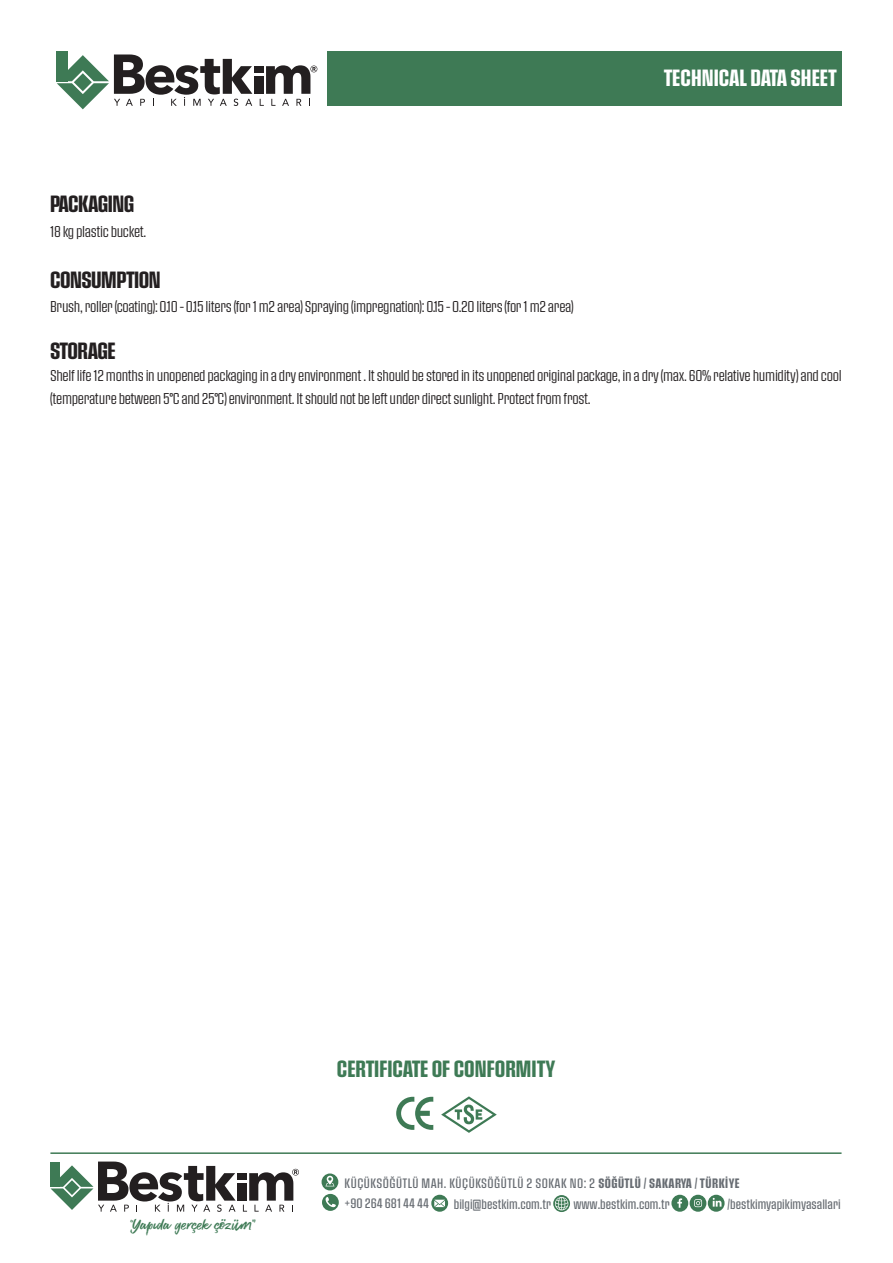
<style>
.page{position:relative;width:893px;height:1263px;background:#fff}
.page>*{position:absolute;margin:0;border:0;box-sizing:border-box;transform-origin:0 0}
.t1{font:22.5px "Pressio No.44";letter-spacing:-.025em;color:#231f20;scale:.94 1}
.t2{font:22.5px "Pressio No.44";color:#3e7a55;scale:.94 1}
.t3{font:22.5px "Pressio No.44";color:#fff;scale:.94 1}
.t4{font:19.8px "Brush Marker";color:#3e7a55}
.t5{font:15px/22.5px "Pressio No.41";letter-spacing:-.025em;color:#231f20;scale:.94 1}
.t6{font:13.05px/20.2px "Pressio No.42";letter-spacing:.035em;color:#676c72;scale:.94 1}
.t7{font:13.05px "Pressio No.42";color:#676c72;scale:.94 1}
.s1{font-family:"Pressio No.44"}
</style>
<div class="page">
<div style="left:57px;top:51px;width:11px;height:30px;background:#3e7a55"></div>
<svg style="left:57px;top:54px;width:195px;height:55px"></svg>
<svg style="left:260px;top:65px;width:57px;height:41px"></svg>
<div style="left:254px;top:66px;width:9px;height:7px;background:#231f20"></div>
<div style="left:254px;top:76px;width:9px;height:18px;background:#231f20"></div>
<div style="left:328px;top:51px;width:514px;height:55px;background:#3e7a55"></div>
<svg style="left:322px;top:1173px;width:16px;height:17px"></svg>
<svg style="left:325px;top:1176px;width:9px;height:10px"></svg>
<div style="left:322px;top:1194px;width:17px;height:17px;background:#3e7a55;border-radius:50%"></div>
<svg style="left:325px;top:1197px;width:11px;height:11px"></svg>
<svg style="left:431px;top:1195px;width:17px;height:17px"></svg>
<svg style="left:434px;top:1200px;width:11px;height:7px"></svg>
<svg style="left:708px;top:1195px;width:17px;height:17px"></svg>
<div style="left:690px;top:1195px;width:16px;height:17px;background:#3e7a55;border-radius:50%"></div>
<div style="left:671px;top:1195px;width:17px;height:17px;background:#3e7a55;border-radius:50%"></div>
<svg style="left:677px;top:1198px;width:5px;height:10px"></svg>
<svg style="left:694px;top:1199px;width:8px;height:8px"></svg>
<svg style="left:713px;top:1198px;width:8px;height:8px"></svg>
<svg style="left:243px;top:1169px;width:56px;height:42px"></svg>
<div style="left:238px;top:1173px;width:9px;height:7px;background:#231f20"></div>
<div style="left:238px;top:1183px;width:9px;height:17px;background:#231f20"></div>
<svg style="left:51px;top:1161px;width:185px;height:51px"></svg>
<svg style="left:553px;top:1195px;width:17px;height:17px"></svg>
<svg style="left:555px;top:1197px;width:13px;height:13px"></svg>
<hr style="left:50px;top:1152px;width:791px;height:2px;background:#3e7a55">
<svg style="left:441px;top:1096px;width:56px;height:37px"></svg>
<svg style="left:396px;top:1097px;width:37px;height:33px"></svg>
<h1 class="t3" style="left:664px;top:65px;width:186px">TECHNICAL DATA SHEET</h1>
<h1 class="t1" style="left:50px;top:190px;width:91px">PACKAGING</h1>
<p class="t5" style="left:50px;top:220px;width:104px">18 kg plastic bucket.</p>
<h1 class="t1" style="left:50px;top:267px;width:119px">CONSUMPTION</h1>
<p class="t5" style="left:50px;top:295px;width:559px">Brush, roller (coating): 0.10 – 0.15 liters (for 1 m2 area) Spraying (impregnation): 0.15 – 0.20 liters (for 1 m2 area)</p>
<h1 class="t1" style="left:50px;top:337px;width:71px">STORAGE</h1>
<p class="t5" style="left:50px;top:364px;width:844px">Shelf life 12 months in unopened packaging in a dry environment . It should be stored in its unopened original package, in a dry (max. 60% relative humidity) and cool (temperature between 5°C and 25°C) environment. It should not be left under direct sunlight. Protect from frost.</p>
<h1 class="t2" style="left:337px;top:1055px;width:234px">CERTIFICATE OF CONFORMITY</h1>
<h2 class="t4" style="left:130px;top:1214px;width:127px">“Yapıda gerçek çözüm”</h2>
<p class="t6" style="left:344px;top:1172px;width:422px">KÜÇÜKSÖĞÜTLÜ MAH. KÜÇÜKSÖĞÜTLÜ 2 SOKAK NO: 2 <span class="s1">SÖĞÜTLÜ / SAKARYA / TÜRKİYE </span>+90 264 681 44 44</p>
<p class="t7" style="left:454px;top:1196px;width:105px">bilgi@bestkim.com.tr</p>
<p class="t7" style="left:573px;top:1196px;width:104px">www.bestkim.com.tr</p>
<p class="t7" style="left:728px;top:1196px;width:122px">/bestkimyapikimyasallari</p>
</div>
